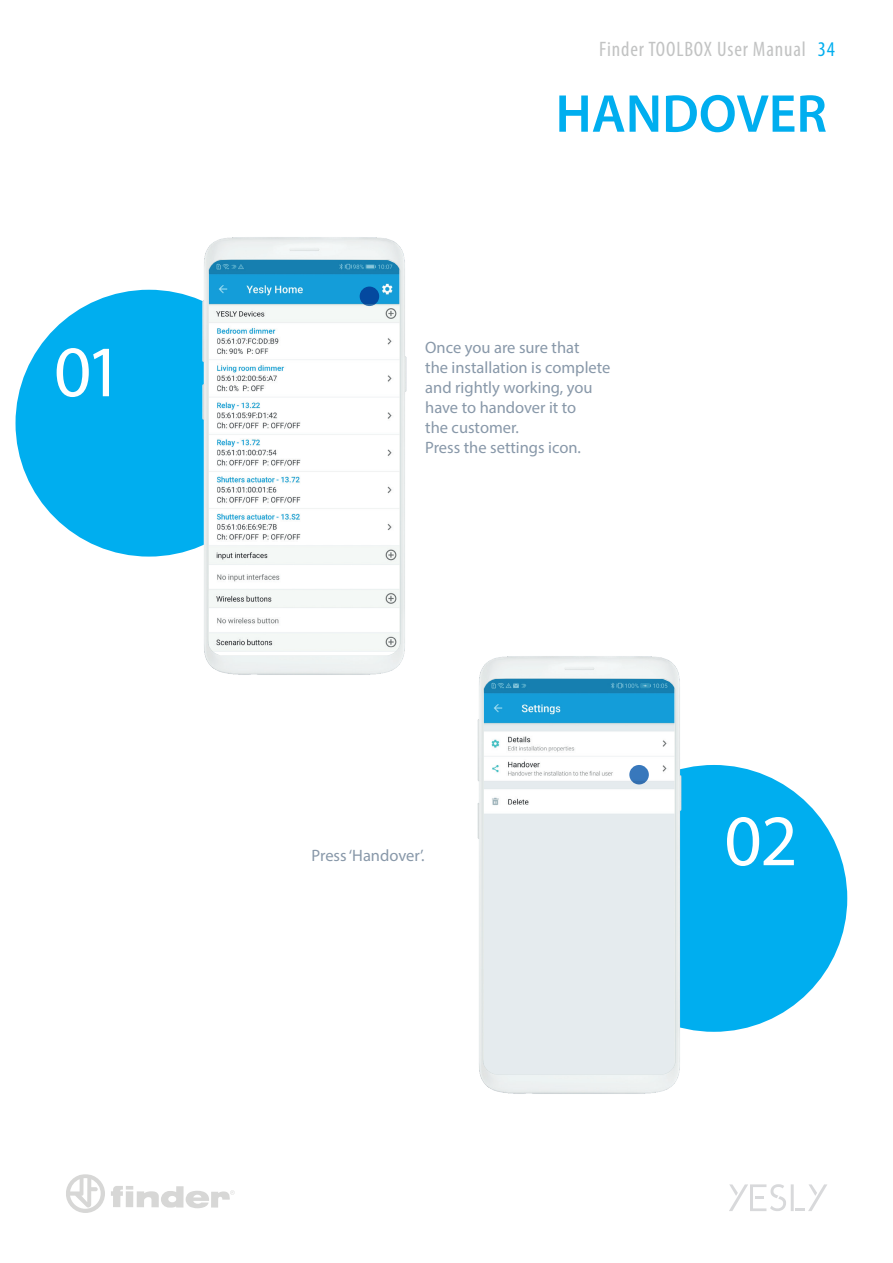
<style>
.page{position:relative;width:893px;height:1263px;background:#fff}
.page>*{position:absolute;margin:0;border:0;box-sizing:border-box;transform-origin:0 0}
.t1{font:72.9px "Myriad Pro";color:#fff}
.t2{font:600 53.7px "Myriad Pro";color:#00aeef}
.t3{font:condensed 21px "Myriad Pro";letter-spacing:.04em;color:#c2c3c3}
.t4{font:16.5px/19.8px "Myriad Pro";color:#8898a9}
.s1{color:#00aeef}
</style>
<div class="page">
<svg style="left:66px;top:1174px;width:39px;height:39px"></svg>
<svg style="left:111px;top:1186px;width:124px;height:22px"></svg>
<hr style="left:791px;top:1184px;width:3px;height:27px;background:#b0b1b5">
<svg style="left:729px;top:1184px;width:57px;height:27px"></svg>
<svg style="left:795px;top:1184px;width:32px;height:27px"></svg>
<div style="left:16px;top:290px;width:266px;height:267px;background:#00aeef;border-radius:50%"></div>
<div style="left:580px;top:765px;width:267px;height:267px;background:#00aeef;border-radius:50%"></div>
<img style="left:188px;top:237px;width:219px;height:438px">
<img style="left:477px;top:656px;width:228px;height:438px">
<img style="left:209px;top:260px;width:190px;height:395px">
<img style="left:484px;top:679px;width:190px;height:395px">
<div style="left:360px;top:287px;width:19px;height:19px;background:#04499f;border-radius:50%"></div>
<div style="left:629px;top:765px;width:20px;height:19px;background:#3878bc;border-radius:50%"></div>
<p class="t3" style="left:599px;top:36px;width:237px">Finder TOOLBOX User Manual <span class="s1">34</span></p>
<h2 class="t2" style="left:555px;top:80px;width:273px">HANDOVER</h2>
<h1 class="t1" style="left:54px;top:327px;width:71px">01</h1>
<p class="t4" style="left:425px;top:338px;width:187px">Once you are sure that<br>the installation is complete and rightly working, you have to handover it to<br>the customer.<br>Press the settings icon.</p>
<p class="t4" style="left:312px;top:845px;width:114px">Press ‘Handover’.</p>
<h1 class="t1" style="left:724px;top:796px;width:75px">02</h1>
</div>
